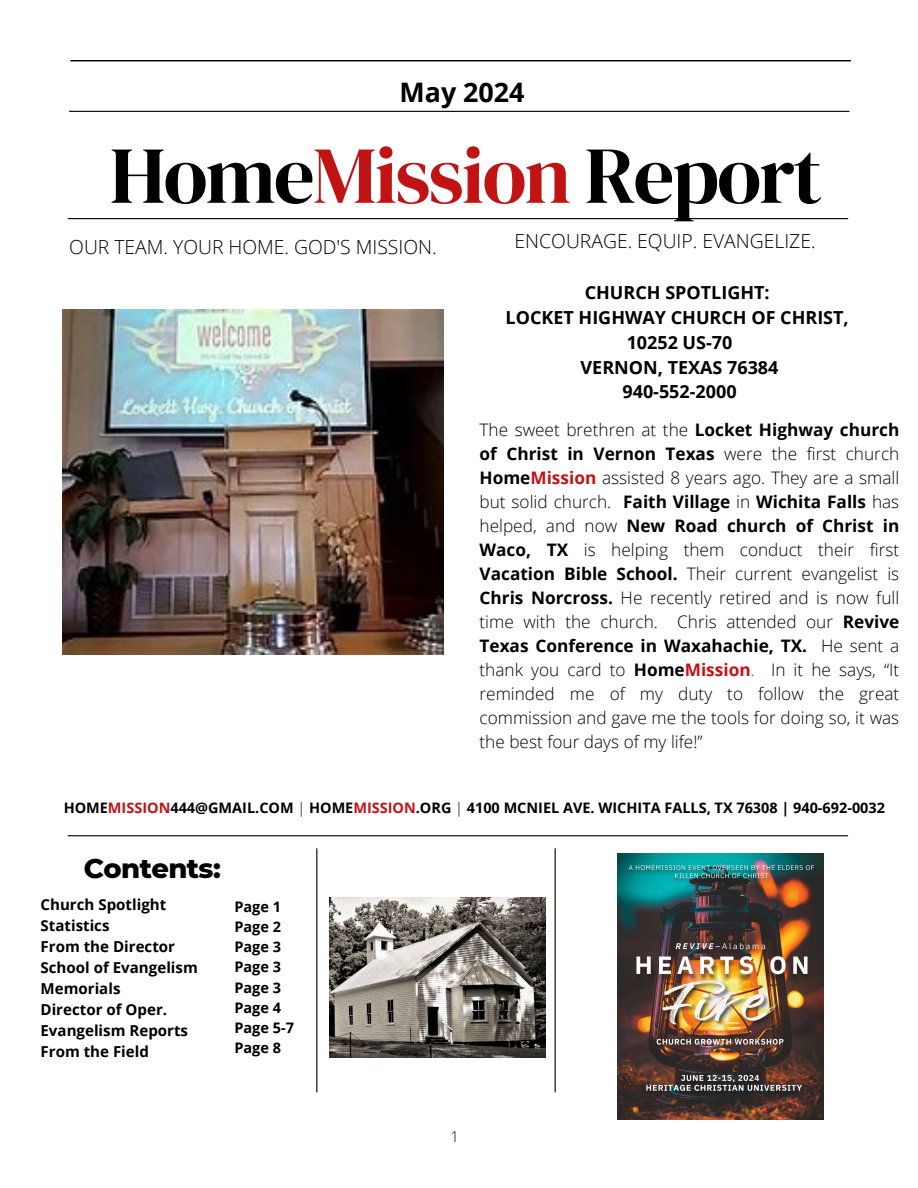
<style>
.page{position:relative;width:918px;height:1188px;background:#fff}
.page>*{position:absolute;margin:0;border:0;box-sizing:border-box;transform-origin:0 0}
.t1{font:80.7px "DM Serif Display";letter-spacing:-.025em;color:#000}
.t2{font:800 27.45px "Montserrat";letter-spacing:-.02em;color:#000}
.t3{font:700 26.85px "Open Sans";color:#000}
.t4{font:300 19.35px "Open Sans";color:#000}
.t5{font:700 18px/24.8px "Open Sans";color:#000;text-align:center}
.t6{font:300 17.25px/24px "Open Sans";color:#000;text-align:justify}
.t7{font:700 15.15px "Open Sans";color:#000}
.t8{font:300 15px "Open Sans";color:#000}
.t9{font:700 14.55px "Open Sans";color:#000}
.s1{color:#c21314}
.s2{font-weight:700}
.s3{font-weight:700;color:#c21314}
.s4{font-weight:300}
</style>
<div class="page">
<hr style="left:68px;top:218px;width:780px;height:1px;background:#000">
<hr style="left:69px;top:111px;width:780px;height:1px;background:#000">
<hr style="left:68px;top:835px;width:780px;height:1px;background:#000">
<hr style="left:316px;top:849px;width:1px;height:243px;background:#000">
<hr style="left:555px;top:849px;width:1px;height:243px;background:#000">
<hr style="left:71px;top:60px;width:779px;height:1px;background:#000">
<img style="left:330px;top:897px;width:216px;height:160px">
<img style="left:618px;top:853px;width:205px;height:267px">
<img style="left:62px;top:309px;width:381px;height:345px">
<h6 class="t3" style="left:400px;top:74px;width:127px">May 2024</h6>
<h2 class="t1" style="left:110px;top:119px;width:714px">Home<span class="s1">Mission</span> Report</h2>
<h3 class="t4" style="left:69px;top:233px;width:369px">OUR TEAM. YOUR HOME. GOD'S MISSION.</h3>
<p class="t4" style="left:515px;top:228px;width:303px">ENCOURAGE. EQUIP. EVANGELIZE.</p>
<p class="t5" style="left:506px;top:280px;width:345px">CHURCH SPOTLIGHT:<br>LOCKET HIGHWAY CHURCH OF CHRIST,<br>10252 US-70<br>VERNON, TEXAS 76384<br>940-552-2000</p>
<p class="t6" style="left:480px;top:418px;width:421px">The sweet brethren at the <span class="s2">Locket Highway church of Christ in Vernon Texas</span> were the first church <span class="s2">Home</span><span class="s3">Mission</span> assisted 8 years ago. They are a small but solid church. <span class="s2">Faith Village</span> in <span class="s2">Wichita Falls</span> has helped, and now <span class="s2">New Road church of Christ in Waco, TX</span> is helping them conduct their first <span class="s2">Vacation Bible School.</span> Their current evangelist is <span class="s2">Chris Norcross.</span> He recently retired and is now full time with the church. Chris attended our <span class="s2">Revive Texas Conference in Waxahachie, TX.</span> He sent a thank you card to <span class="s2">Home</span><span class="s3">Mission</span><span class="s1">.</span> In it he says, “It reminded me of my duty to follow the great commission and gave me the tools for doing so, it was the best four days of my life!”</p>
<h5 class="t9" style="left:64px;top:797px;width:823px">HOME<span class="s1">MISSION</span>444@GMAIL.COM <span class="s4">|</span> HOME<span class="s1">MISSION</span>.ORG <span class="s4">|</span> 4100 MCNIEL AVE. WICHITA FALLS, TX 76308 | 940-692-0032</h5>
<p class="t2" style="left:84px;top:851px;width:139px">Contents:</p>
<p class="t7" style="left:41px;top:894px;width:127px">Church Spotlight</p>
<p class="t7" style="left:41px;top:915px;width:71px">Statistics</p>
<p class="t7" style="left:41px;top:936px;width:136px">From the Director</p>
<p class="t7" style="left:41px;top:957px;width:159px">School of Evangelism</p>
<p class="t7" style="left:41px;top:978px;width:81px">Memorials</p>
<p class="t7" style="left:41px;top:999px;width:128px">Director of Oper.</p>
<p class="t7" style="left:41px;top:1020px;width:149px">Evangelism Reports</p>
<p class="t7" style="left:41px;top:1041px;width:110px">From the Field</p>
<p class="t9" style="left:234px;top:896px;width:48px">Page 1</p>
<p class="t9" style="left:234px;top:916px;width:48px">Page 2</p>
<p class="t9" style="left:234px;top:937px;width:48px">Page 3</p>
<p class="t9" style="left:234px;top:957px;width:48px">Page 3</p>
<p class="t9" style="left:234px;top:977px;width:48px">Page 3</p>
<p class="t9" style="left:234px;top:997px;width:48px">Page 4</p>
<p class="t9" style="left:234px;top:1018px;width:61px">Page 5-7</p>
<p class="t9" style="left:234px;top:1038px;width:48px">Page 8</p>
<p class="t8" style="left:451px;top:1126px;width:10px">1</p>
</div>
